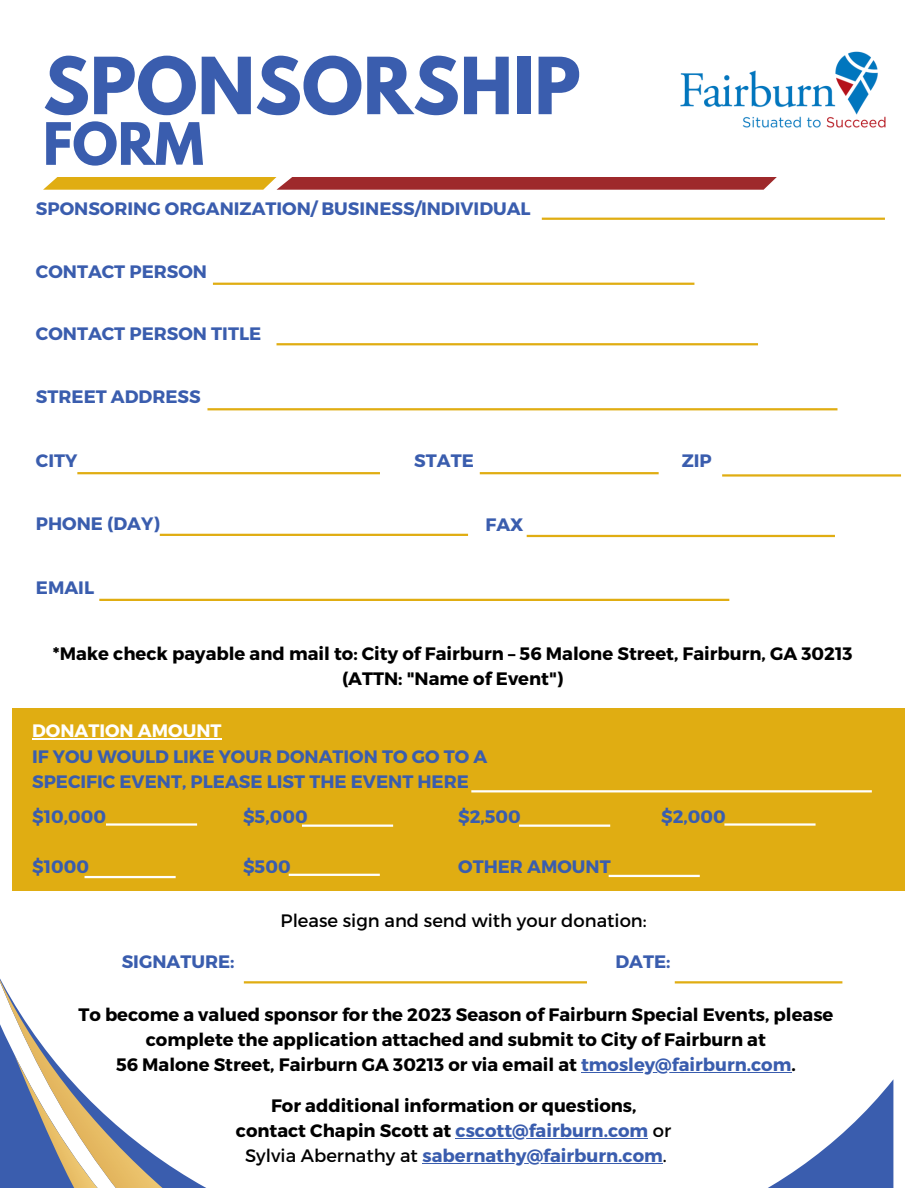
<style>
.page{position:relative;width:918px;height:1188px;background:#fff}
.page>*{position:absolute;margin:0;border:0;box-sizing:border-box;transform-origin:0 0}
.t1{font:700 69.75px "League Spartan";color:#3a5dae}
.t2{font:700 51.75px "League Spartan";color:#3a5dae}
.t3{font:700 18px/24.8px "Montserrat";color:#000;text-align:center}
.t4{font:700 18px/24.8px "Montserrat";color:#3a5dae}
.t5{font:18px "Montserrat";color:#000}
.t6{font:700 18px "Montserrat";color:#fff}
.s1{color:#3a5dae}
.s2{font-weight:400}
.s3{font-weight:400;color:#000}
</style>
<div class="page">
<svg style="left:413px;top:981px;width:480px;height:207px"></svg>
<svg style="left:0;top:978px;width:413px;height:210px"></svg>
<svg style="left:14px;top:1055px;width:234px;height:133px"></svg>
<div style="left:12px;top:708px;width:892px;height:183px;background:#e0ad12"></div>
<hr style="left:32px;top:738px;width:190px;height:2px;background:#fff">
<hr style="left:106px;top:823px;width:91px;height:3px;background:#fff">
<hr style="left:85px;top:876px;width:91px;height:2px;background:#fff">
<hr style="left:302px;top:825px;width:91px;height:2px;background:#fff">
<hr style="left:289px;top:874px;width:91px;height:2px;background:#fff">
<hr style="left:519px;top:825px;width:91px;height:2px;background:#fff">
<hr style="left:609px;top:875px;width:91px;height:2px;background:#fff">
<hr style="left:724px;top:823px;width:92px;height:3px;background:#fff">
<hr style="left:244px;top:981px;width:343px;height:2px;background:#e0ad12">
<hr style="left:675px;top:981px;width:167px;height:2px;background:#e0ad12">
<hr style="left:542px;top:218px;width:343px;height:2px;background:#e0ad12">
<hr style="left:213px;top:283px;width:481px;height:2px;background:#e0ad12">
<hr style="left:277px;top:343px;width:481px;height:2px;background:#e0ad12">
<hr style="left:207px;top:408px;width:630px;height:2px;background:#e0ad12">
<hr style="left:77px;top:472px;width:303px;height:2px;background:#e0ad12">
<hr style="left:99px;top:599px;width:630px;height:2px;background:#e0ad12">
<hr style="left:480px;top:472px;width:179px;height:2px;background:#e0ad12">
<hr style="left:722px;top:474px;width:179px;height:3px;background:#e0ad12">
<hr style="left:160px;top:534px;width:308px;height:2px;background:#e0ad12">
<hr style="left:527px;top:535px;width:308px;height:2px;background:#e0ad12">
<svg style="left:43px;top:177px;width:734px;height:13px;background:#b75c30"></svg>
<img style="left:680px;top:51px;width:206px;height:77px">
<hr style="left:471px;top:790px;width:401px;height:2px;background:#fff">
<hr style="left:581px;top:1072px;width:210px;height:1px;background:#3a5dae">
<hr style="left:456px;top:1138px;width:192px;height:1px;background:#3a5dae">
<hr style="left:423px;top:1163px;width:240px;height:1px;background:#3a5dae">
<p class="t1" style="left:43px;top:51px;width:539px">SPONSORSHIP</p>
<p class="t2" style="left:43px;top:118px;width:162px">FORM</p>
<p class="t4" style="left:36px;top:195px;width:496px">SPONSORING ORGANIZATION/ BUSINESS/INDIVIDUAL</p>
<p class="t4" style="left:36px;top:258px;width:173px">CONTACT PERSON</p>
<p class="t4" style="left:36px;top:321px;width:227px">CONTACT PERSON TITLE</p>
<p class="t4" style="left:36px;top:384px;width:166px">STREET ADDRESS</p>
<p class="t4" style="left:36px;top:447px;width:43px">CITY</p>
<p class="t4" style="left:414px;top:447px;width:61px">STATE</p>
<p class="t4" style="left:682px;top:447px;width:32px">ZIP</p>
<p class="t4" style="left:36px;top:510px;width:125px">PHONE (DAY)</p>
<p class="t4" style="left:486px;top:511px;width:39px">FAX</p>
<p class="t4" style="left:36px;top:574px;width:60px">EMAIL</p>
<p class="t3" style="left:53px;top:640px;width:801px">*Make check payable and mail to: City of Fairburn – 56 Malone Street, Fairburn, GA 30213 (ATTN: "Name of Event")</p>
<p class="t6" style="left:32px;top:719px;width:191px">DONATION AMOUNT</p>
<p class="t4" style="left:32px;top:743px;width:457px">IF YOU WOULD LIKE YOUR DONATION TO GO TO A<br>SPECIFIC EVENT, PLEASE LIST THE EVENT HERE</p>
<p class="t4" style="left:32px;top:803px;width:75px">$10,000</p>
<p class="t4" style="left:32px;top:854px;width:58px">$1000</p>
<p class="t4" style="left:243px;top:803px;width:66px">$5,000</p>
<p class="t4" style="left:243px;top:854px;width:49px">$500</p>
<p class="t4" style="left:458px;top:803px;width:64px">$2,500</p>
<p class="t4" style="left:458px;top:854px;width:154px">OTHER AMOUNT</p>
<p class="t5" style="left:281px;top:909px;width:368px">Please sign and send with your donation:</p>
<p class="t4" style="left:661px;top:803px;width:66px">$2,000</p>
<p class="t4" style="left:122px;top:949px;width:114px">SIGNATURE:</p>
<p class="t4" style="left:615px;top:949px;width:57px">DATE:</p>
<p class="t3" style="left:78px;top:1001px;width:757px">To become a valued sponsor for the 2023 Season of Fairburn Special Events, please complete the application attached and submit to City of Fairburn at</p>
<p class="t3" style="left:116px;top:1051px;width:681px">56 Malone Street, Fairburn GA 30213 or via email at <span class="s1">tmosley@fairburn.com</span>.</p>
<p class="t3" style="left:271px;top:1092px;width:367px">For additional information or questions,</p>
<p class="t3" style="left:236px;top:1117px;width:437px">contact Chapin Scott at <span class="s1">cscott@fairburn.com</span> <span class="s2">or</span></p>
<p class="t4" style="left:245px;top:1142px;width:423px"><span class="s3">Sylvia Abernathy at</span> sabernathy@fairburn.com<span class="s3">.</span></p>
</div>
